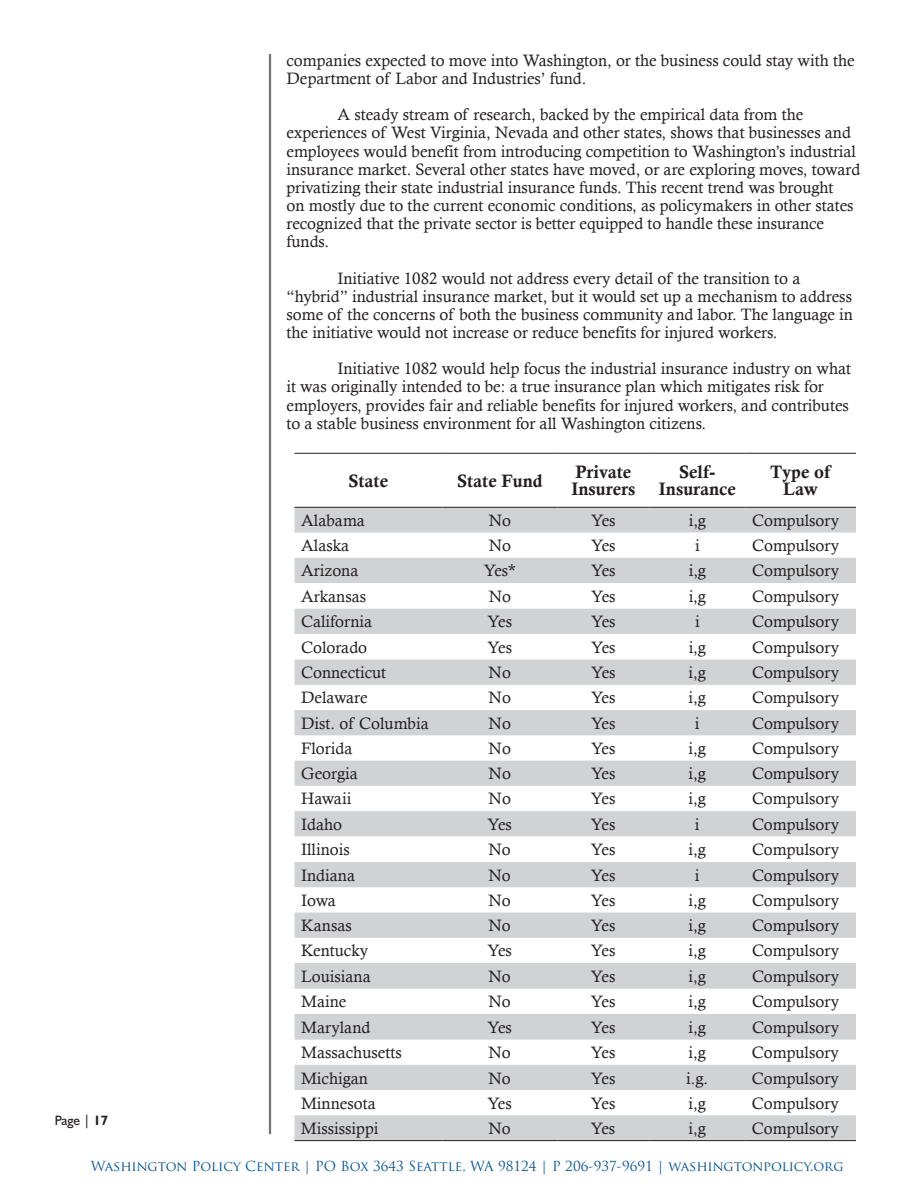
<style>
.page{position:relative;width:918px;height:1188px;background:#fff}
.page>*{position:absolute;margin:0;border:0;box-sizing:border-box;transform-origin:0 0}
.t1{font:18px/16.5px "Calis MT Bol";color:#231f20;text-align:center}
.t2{font:16.5px/18.1px "Calisto";color:#231f20}
.t3{font:13.5px "Trajan Pro";color:#01529a}
.t4{font:13.5px "Humanist 521 BT";color:#231f20}
.s1{font-weight:700}
</style>
<div class="page">
<hr style="left:269px;top:54px;width:2px;height:1080px;background:#717275">
<svg style="left:295px;top:508px;width:561px;height:632px;fill:#d2d3d5"></svg>
<hr style="left:295px;top:453px;width:147px;height:1px;background:#231f20">
<hr style="left:442px;top:453px;width:115px;height:1px;background:#231f20">
<hr style="left:557px;top:453px;width:92px;height:1px;background:#231f20">
<hr style="left:649px;top:453px;width:97px;height:1px;background:#231f20">
<hr style="left:746px;top:453px;width:110px;height:1px;background:#231f20">
<hr style="left:295px;top:507px;width:147px;height:1px;background:#231f20">
<hr style="left:442px;top:507px;width:115px;height:1px;background:#231f20">
<hr style="left:557px;top:507px;width:92px;height:1px;background:#231f20">
<hr style="left:649px;top:507px;width:97px;height:1px;background:#231f20">
<hr style="left:746px;top:507px;width:110px;height:1px;background:#231f20">
<hr style="left:295px;top:1140px;width:147px;height:1px;background:#231f20">
<hr style="left:442px;top:1140px;width:115px;height:1px;background:#231f20">
<hr style="left:557px;top:1140px;width:92px;height:1px;background:#231f20">
<hr style="left:649px;top:1140px;width:97px;height:1px;background:#231f20">
<hr style="left:746px;top:1140px;width:110px;height:1px;background:#231f20">
<p class="t4" style="left:55px;top:1112px;width:55px">Page | <span class="s1">17</span></p>
<p class="t2" style="left:287px;top:51px;width:570px">companies expected to move into Washington, or the business could stay with the<br>Department of Labor and Industries’ fund.</p>
<p class="t2" style="left:287px;top:105px;width:575px;text-indent:51px">A steady stream of research, backed by the empirical data from the experiences of West Virginia, Nevada and other states, shows that businesses and employees would benefit from introducing competition to Washington’s industrial insurance market. Several other states have moved, or are exploring moves, toward privatizing their state industrial insurance funds. This recent trend was brought<br>on mostly due to the current economic conditions, as policymakers in other states recognized that the private sector is better equipped to handle these insurance funds.</p>
<p class="t2" style="left:287px;top:269px;width:568px;text-indent:51px">Initiative 1082 would not address every detail of the transition to a “hybrid” industrial insurance market, but it would set up a mechanism to address some of the concerns of both the business community and labor. The language in the initiative would not increase or reduce benefits for injured workers.</p>
<p class="t2" style="left:287px;top:359px;width:566px;text-indent:51px">Initiative 1082 would help focus the industrial insurance industry on what it was originally intended to be: a true insurance plan which mitigates risk for employers, provides fair and reliable benefits for injured workers, and contributes to a stable business environment for all Washington citizens.</p>
<p class="t1" style="left:349px;top:472px;width:41px">State</p>
<p class="t1" style="left:457px;top:472px;width:87px">State Fund</p>
<p class="t1" style="left:571px;top:464px;width:65px;text-align:left">Private<br>Insurers</p>
<p class="t1" style="left:659px;top:464px;width:78px">Self-<br>Insurance</p>
<p class="t1" style="left:770px;top:464px;width:62px">Type of<br>Law</p>
<p class="t2" style="left:301px;top:511px;width:65px">Alabama</p>
<p class="t2" style="left:489px;top:511px;width:24px">No</p>
<p class="t2" style="left:591px;top:511px;width:26px">Yes</p>
<p class="t2" style="left:689px;top:511px;width:19px">i,g</p>
<p class="t2" style="left:752px;top:511px;width:89px">Compulsory</p>
<p class="t2" style="left:301px;top:536px;width:50px">Alaska</p>
<p class="t2" style="left:489px;top:536px;width:24px">No</p>
<p class="t2" style="left:591px;top:536px;width:26px">Yes</p>
<p class="t2" style="left:695px;top:536px;width:6px">i</p>
<p class="t2" style="left:752px;top:536px;width:89px">Compulsory</p>
<p class="t2" style="left:301px;top:561px;width:59px">Arizona</p>
<p class="t2" style="left:484px;top:561px;width:34px">Yes*</p>
<p class="t2" style="left:591px;top:561px;width:26px">Yes</p>
<p class="t2" style="left:689px;top:561px;width:19px">i,g</p>
<p class="t2" style="left:752px;top:561px;width:89px">Compulsory</p>
<p class="t2" style="left:301px;top:587px;width:66px">Arkansas</p>
<p class="t2" style="left:489px;top:587px;width:24px">No</p>
<p class="t2" style="left:591px;top:587px;width:26px">Yes</p>
<p class="t2" style="left:689px;top:587px;width:19px">i,g</p>
<p class="t2" style="left:752px;top:587px;width:89px">Compulsory</p>
<p class="t2" style="left:301px;top:612px;width:73px">California</p>
<p class="t2" style="left:488px;top:612px;width:26px">Yes</p>
<p class="t2" style="left:591px;top:612px;width:26px">Yes</p>
<p class="t2" style="left:695px;top:612px;width:6px">i</p>
<p class="t2" style="left:752px;top:612px;width:89px">Compulsory</p>
<p class="t2" style="left:301px;top:638px;width:68px">Colorado</p>
<p class="t2" style="left:488px;top:638px;width:26px">Yes</p>
<p class="t2" style="left:591px;top:638px;width:26px">Yes</p>
<p class="t2" style="left:689px;top:638px;width:19px">i,g</p>
<p class="t2" style="left:752px;top:638px;width:89px">Compulsory</p>
<p class="t2" style="left:301px;top:663px;width:87px">Connecticut</p>
<p class="t2" style="left:489px;top:663px;width:24px">No</p>
<p class="t2" style="left:591px;top:663px;width:26px">Yes</p>
<p class="t2" style="left:689px;top:663px;width:19px">i,g</p>
<p class="t2" style="left:752px;top:663px;width:89px">Compulsory</p>
<p class="t2" style="left:301px;top:689px;width:68px">Delaware</p>
<p class="t2" style="left:489px;top:689px;width:24px">No</p>
<p class="t2" style="left:591px;top:689px;width:26px">Yes</p>
<p class="t2" style="left:689px;top:689px;width:19px">i,g</p>
<p class="t2" style="left:752px;top:689px;width:89px">Compulsory</p>
<p class="t2" style="left:301px;top:714px;width:129px">Dist. of Columbia</p>
<p class="t2" style="left:489px;top:714px;width:24px">No</p>
<p class="t2" style="left:591px;top:714px;width:26px">Yes</p>
<p class="t2" style="left:695px;top:714px;width:6px">i</p>
<p class="t2" style="left:752px;top:714px;width:89px">Compulsory</p>
<p class="t2" style="left:301px;top:739px;width:53px">Florida</p>
<p class="t2" style="left:489px;top:739px;width:24px">No</p>
<p class="t2" style="left:591px;top:739px;width:26px">Yes</p>
<p class="t2" style="left:689px;top:739px;width:19px">i,g</p>
<p class="t2" style="left:752px;top:739px;width:89px">Compulsory</p>
<p class="t2" style="left:301px;top:764px;width:58px">Georgia</p>
<p class="t2" style="left:489px;top:764px;width:24px">No</p>
<p class="t2" style="left:591px;top:764px;width:26px">Yes</p>
<p class="t2" style="left:689px;top:764px;width:19px">i,g</p>
<p class="t2" style="left:752px;top:764px;width:89px">Compulsory</p>
<p class="t2" style="left:301px;top:790px;width:52px">Hawaii</p>
<p class="t2" style="left:489px;top:790px;width:24px">No</p>
<p class="t2" style="left:591px;top:790px;width:26px">Yes</p>
<p class="t2" style="left:689px;top:790px;width:19px">i,g</p>
<p class="t2" style="left:752px;top:790px;width:89px">Compulsory</p>
<p class="t2" style="left:301px;top:815px;width:43px">Idaho</p>
<p class="t2" style="left:487px;top:815px;width:26px">Yes</p>
<p class="t2" style="left:591px;top:815px;width:26px">Yes</p>
<p class="t2" style="left:695px;top:815px;width:6px">i</p>
<p class="t2" style="left:752px;top:815px;width:89px">Compulsory</p>
<p class="t2" style="left:301px;top:840px;width:50px">Illinois</p>
<p class="t2" style="left:489px;top:840px;width:24px">No</p>
<p class="t2" style="left:591px;top:840px;width:26px">Yes</p>
<p class="t2" style="left:689px;top:840px;width:19px">i,g</p>
<p class="t2" style="left:752px;top:840px;width:89px">Compulsory</p>
<p class="t2" style="left:301px;top:866px;width:55px">Indiana</p>
<p class="t2" style="left:489px;top:866px;width:24px">No</p>
<p class="t2" style="left:591px;top:866px;width:26px">Yes</p>
<p class="t2" style="left:695px;top:866px;width:6px">i</p>
<p class="t2" style="left:752px;top:866px;width:89px">Compulsory</p>
<p class="t2" style="left:301px;top:891px;width:36px">Iowa</p>
<p class="t2" style="left:489px;top:891px;width:24px">No</p>
<p class="t2" style="left:591px;top:891px;width:26px">Yes</p>
<p class="t2" style="left:689px;top:891px;width:19px">i,g</p>
<p class="t2" style="left:752px;top:891px;width:89px">Compulsory</p>
<p class="t2" style="left:301px;top:916px;width:52px">Kansas</p>
<p class="t2" style="left:489px;top:916px;width:24px">No</p>
<p class="t2" style="left:591px;top:916px;width:26px">Yes</p>
<p class="t2" style="left:689px;top:916px;width:19px">i,g</p>
<p class="t2" style="left:752px;top:916px;width:89px">Compulsory</p>
<p class="t2" style="left:301px;top:942px;width:69px">Kentucky</p>
<p class="t2" style="left:487px;top:942px;width:26px">Yes</p>
<p class="t2" style="left:591px;top:942px;width:26px">Yes</p>
<p class="t2" style="left:689px;top:942px;width:19px">i,g</p>
<p class="t2" style="left:752px;top:942px;width:89px">Compulsory</p>
<p class="t2" style="left:301px;top:967px;width:71px">Louisiana</p>
<p class="t2" style="left:489px;top:967px;width:24px">No</p>
<p class="t2" style="left:591px;top:967px;width:26px">Yes</p>
<p class="t2" style="left:689px;top:967px;width:19px">i,g</p>
<p class="t2" style="left:752px;top:967px;width:89px">Compulsory</p>
<p class="t2" style="left:301px;top:992px;width:47px">Maine</p>
<p class="t2" style="left:488px;top:992px;width:24px">No</p>
<p class="t2" style="left:591px;top:992px;width:26px">Yes</p>
<p class="t2" style="left:688px;top:992px;width:19px">i,g</p>
<p class="t2" style="left:752px;top:992px;width:89px">Compulsory</p>
<p class="t2" style="left:301px;top:1018px;width:71px">Maryland</p>
<p class="t2" style="left:487px;top:1018px;width:26px">Yes</p>
<p class="t2" style="left:591px;top:1018px;width:26px">Yes</p>
<p class="t2" style="left:688px;top:1018px;width:19px">i,g</p>
<p class="t2" style="left:752px;top:1018px;width:89px">Compulsory</p>
<p class="t2" style="left:301px;top:1043px;width:102px">Massachusetts</p>
<p class="t2" style="left:488px;top:1043px;width:24px">No</p>
<p class="t2" style="left:591px;top:1043px;width:26px">Yes</p>
<p class="t2" style="left:688px;top:1043px;width:19px">i,g</p>
<p class="t2" style="left:752px;top:1043px;width:89px">Compulsory</p>
<p class="t2" style="left:301px;top:1069px;width:69px">Michigan</p>
<p class="t2" style="left:488px;top:1069px;width:24px">No</p>
<p class="t2" style="left:591px;top:1069px;width:26px">Yes</p>
<p class="t2" style="left:686px;top:1069px;width:23px">i.g.</p>
<p class="t2" style="left:752px;top:1069px;width:89px">Compulsory</p>
<p class="t2" style="left:301px;top:1094px;width:76px">Minnesota</p>
<p class="t2" style="left:487px;top:1094px;width:26px">Yes</p>
<p class="t2" style="left:591px;top:1094px;width:26px">Yes</p>
<p class="t2" style="left:688px;top:1094px;width:19px">i,g</p>
<p class="t2" style="left:752px;top:1094px;width:89px">Compulsory</p>
<p class="t2" style="left:301px;top:1119px;width:79px">Mississippi</p>
<p class="t2" style="left:488px;top:1119px;width:24px">No</p>
<p class="t2" style="left:591px;top:1119px;width:26px">Yes</p>
<p class="t2" style="left:688px;top:1119px;width:19px">i,g</p>
<p class="t2" style="left:752px;top:1119px;width:89px">Compulsory</p>
<p class="t3" style="left:91px;top:1157px;width:754px">Washington Policy Center | PO Box 3643 Seattle, WA 98124 | P 206-937-9691 | washingtonpolicy.org</p>
</div>
